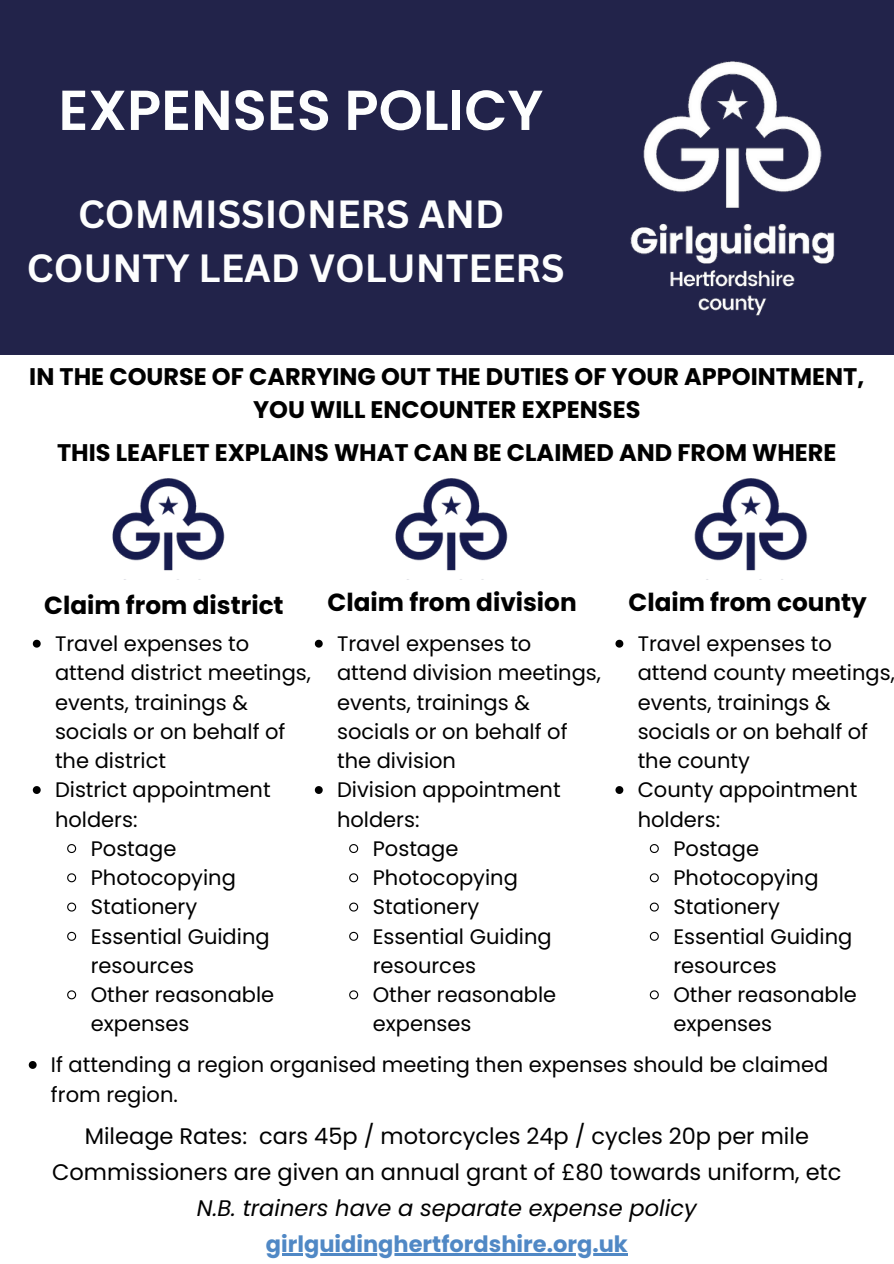
<style>
.page{position:relative;width:894px;height:1264px;background:#fff}
.page>*{position:absolute;margin:0;border:0;box-sizing:border-box;transform-origin:0 0}
.t1{font:600 56.25px "Poppins";color:#fdfefe}
.t2{font:700 38.25px/53.6px "Canva Sans";color:#fdfefe;text-align:center}
.t3{font:700 24.75px "Poppins";color:#000}
.t4{font:700 24px/32.7px "Poppins";color:#000;text-align:center}
.t5{font:22.5px "Poppins";color:#000}
.t6{font:italic 22.5px "Poppins";color:#000}
.t7{font:700 22.5px "Poppins";color:#5088c5}
.t8{font:21px/29.2px "Poppins";color:#000}
</style>
<div class="page">
<div style="left:0;top:0;width:893px;height:355px;background:#22234a"></div>
<img style="left:597px;top:62px;width:265px;height:258px">
<img style="left:112px;top:478px;width:113px;height:93px">
<svg style="left:33px;top:639px;width:8px;height:8px"></svg>
<svg style="left:33px;top:786px;width:8px;height:8px"></svg>
<svg style="left:67px;top:844px;width:10px;height:9px"></svg>
<svg style="left:67px;top:873px;width:10px;height:10px"></svg>
<svg style="left:67px;top:902px;width:10px;height:10px"></svg>
<svg style="left:67px;top:931px;width:10px;height:10px"></svg>
<svg style="left:67px;top:990px;width:10px;height:10px"></svg>
<svg style="left:315px;top:639px;width:7px;height:8px"></svg>
<svg style="left:315px;top:786px;width:7px;height:8px"></svg>
<svg style="left:349px;top:844px;width:10px;height:9px"></svg>
<svg style="left:349px;top:873px;width:10px;height:10px"></svg>
<svg style="left:349px;top:902px;width:10px;height:10px"></svg>
<svg style="left:349px;top:931px;width:10px;height:10px"></svg>
<svg style="left:349px;top:990px;width:10px;height:10px"></svg>
<svg style="left:615px;top:639px;width:8px;height:8px"></svg>
<svg style="left:615px;top:786px;width:8px;height:8px"></svg>
<svg style="left:649px;top:844px;width:10px;height:9px"></svg>
<svg style="left:649px;top:873px;width:10px;height:10px"></svg>
<svg style="left:649px;top:902px;width:10px;height:10px"></svg>
<svg style="left:649px;top:931px;width:10px;height:10px"></svg>
<svg style="left:649px;top:990px;width:10px;height:10px"></svg>
<svg style="left:29px;top:1061px;width:8px;height:7px"></svg>
<hr style="left:266px;top:1253px;width:361px;height:2px;background:#5088c5">
<img style="left:395px;top:478px;width:113px;height:93px">
<img style="left:694px;top:478px;width:114px;height:93px">
<p class="t1" style="left:58px;top:71px;width:486px">EXPENSES POLICY</p>
<p class="t2" style="left:27px;top:187px;width:539px">COMMISSIONERS AND<br>COUNTY LEAD VOLUNTEERS</p>
<h1 class="t4" style="left:29px;top:360px;width:836px">IN THE COURSE OF CARRYING OUT THE DUTIES OF YOUR APPOINTMENT,<br>YOU WILL ENCOUNTER EXPENSES</h1>
<h2 class="t4" style="left:57px;top:436px;width:780px">THIS LEAFLET EXPLAINS WHAT CAN BE CLAIMED AND FROM WHERE</h2>
<h4 class="t3" style="left:44px;top:587px;width:241px">Claim from district</h4>
<h4 class="t3" style="left:327px;top:585px;width:250px">Claim from division</h4>
<p class="t3" style="left:628px;top:585px;width:240px">Claim from county</p>
<p class="t8" style="left:337px;top:629px;width:265px">Travel expenses to attend division meetings, events, trainings &amp; socials or on behalf of the division</p>
<p class="t8" style="left:337px;top:775px;width:225px">Division appointment holders:</p>
<p class="t8" style="left:372px;top:833px;width:87px">Postage</p>
<p class="t8" style="left:372px;top:863px;width:147px">Photocopying</p>
<p class="t8" style="left:372px;top:892px;width:108px">Stationery</p>
<p class="t8" style="left:372px;top:921px;width:180px">Essential Guiding resources</p>
<p class="t8" style="left:372px;top:980px;width:185px">Other reasonable expenses</p>
<p class="t8" style="left:637px;top:629px;width:258px">Travel expenses to attend county meetings, events, trainings &amp; socials or on behalf of the county</p>
<p class="t8" style="left:637px;top:775px;width:221px">County appointment holders:</p>
<p class="t8" style="left:673px;top:833px;width:87px">Postage</p>
<p class="t8" style="left:673px;top:863px;width:147px">Photocopying</p>
<p class="t8" style="left:673px;top:892px;width:108px">Stationery</p>
<p class="t8" style="left:673px;top:921px;width:180px">Essential Guiding resources</p>
<p class="t8" style="left:673px;top:980px;width:185px">Other reasonable expenses</p>
<p class="t8" style="left:51px;top:1050px;width:778px">If attending a region organised meeting then expenses should be claimed from region.</p>
<p class="t5" style="left:85px;top:1120px;width:725px">Mileage Rates: cars 45p / motorcycles 24p / cycles 20p per mile</p>
<p class="t5" style="left:52px;top:1156px;width:790px">Commissioners are given an annual grant of £80 towards uniform, etc</p>
<p class="t6" style="left:197px;top:1192px;width:501px">N.B. trainers have a separate expense policy</p>
<p class="t7" style="left:266px;top:1228px;width:363px">girlguidinghertfordshire.org.uk</p>
<p class="t8" style="left:55px;top:629px;width:257px">Travel expenses to attend district meetings, events, trainings &amp; socials or on behalf of the district</p>
<h3 class="t8" style="left:55px;top:775px;width:217px">District appointment holders:</h3>
<h3 class="t8" style="left:91px;top:833px;width:87px">Postage</h3>
<p class="t8" style="left:91px;top:863px;width:147px">Photocopying</p>
<p class="t8" style="left:91px;top:892px;width:108px">Stationery</p>
<p class="t8" style="left:91px;top:921px;width:180px">Essential Guiding resources</p>
<h4 class="t8" style="left:91px;top:980px;width:185px">Other reasonable expenses</h4>
</div>
